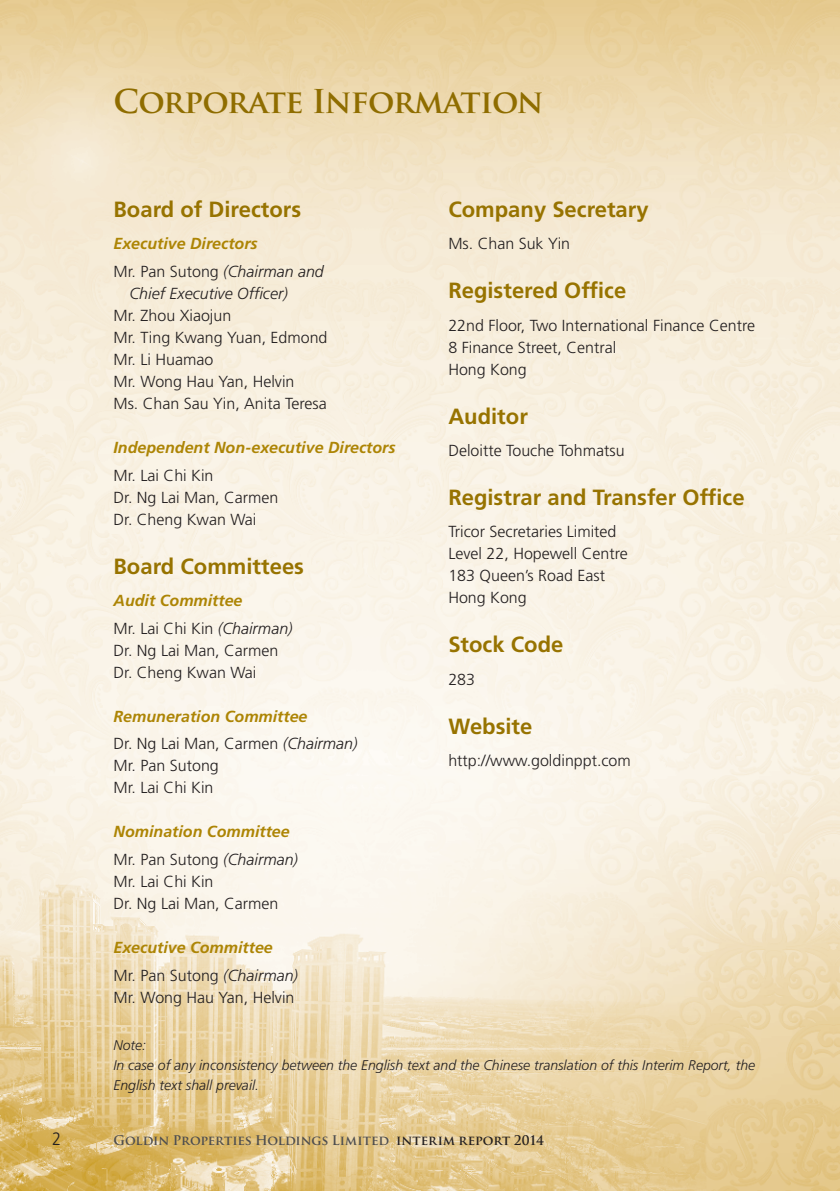
<style>
.page{position:relative;width:840px;height:1191px;background:#fff}
.page>*{position:absolute;margin:0;border:0;box-sizing:border-box;transform-origin:0 0}
.t1{font:700 32px "Trajan Pro";letter-spacing:-.025em;color:#8f6d00}
.t2{font:700 22px "Frutiger LT Std";color:#977300}
.t3{font:300 18px "Frutiger LT Std";color:#231f20;scale:.9 1}
.t4{font:300 16px/22px "Frutiger LT Std";color:#231f20}
.t5{font:italic 700 16px/27.6px "Frutiger LT Std";color:#ad8505}
.t6{font:italic 300 16px "Frutiger LT Std";color:#231f20}
.t7{font:italic 300 14px/20px "Frutiger LT Std";color:#231f20}
.t8{font:700 13px "Trajan Pro";letter-spacing:-.005em;color:#4d4d4f}
.s1{font-weight:300;font-style:normal;color:#231f20}
.s2{font-weight:300;color:#231f20}
.s3{color:#231f20}
</style>
<div class="page">
<img style="left:0;top:0;width:838px;height:1191px">
<h1 class="t1" style="left:113px;top:82px;width:431px">Corporate Information</h1>
<h2 class="t2" style="left:113px;top:196px;width:189px">Board of Directors</h2>
<p class="t5" style="left:113px;top:230px;width:212px">Executive Directors<br><span class="s1">Mr. Pan Sutong</span> <span class="s2">(Chairman and</span></p>
<p class="t6" style="left:129px;top:284px;width:160px">Chief Executive Officer)</p>
<p class="t4" style="left:113px;top:304px;width:215px">Mr. Zhou Xiaojun<br>Mr. Ting Kwang Yuan, Edmond<br>Mr. Li Huamao<br>Mr. Wong Hau Yan, Helvin<br>Ms. Chan Sau Yin, Anita Teresa</p>
<p class="t5" style="left:113px;top:433px;width:283px">Independent Non-executive Directors</p>
<p class="t4" style="left:113px;top:464px;width:166px">Mr. Lai Chi Kin<br>Dr. Ng Lai Man, Carmen<br>Dr. Cheng Kwan Wai</p>
<h2 class="t2" style="left:113px;top:553px;width:192px">Board Committees</h2>
<p class="t5" style="left:113px;top:586px;width:180px">Audit Committee<br><span class="s1">Mr. Lai Chi Kin</span> <span class="s2">(Chairman)</span></p>
<p class="t4" style="left:113px;top:639px;width:166px">Dr. Ng Lai Man, Carmen<br>Dr. Cheng Kwan Wai</p>
<p class="t5" style="left:113px;top:702px;width:245px">Remuneration Committee<br><span class="s1">Dr. Ng Lai Man, Carmen</span> <span class="s2">(Chairman)</span></p>
<p class="t4" style="left:113px;top:755px;width:107px">Mr. Pan Sutong<br>Mr. Lai Chi Kin</p>
<p class="t5" style="left:113px;top:818px;width:186px">Nomination Committee<br><span class="s1">Mr. Pan Sutong</span> <span class="s2">(Chairman)</span></p>
<p class="t4" style="left:113px;top:870px;width:166px">Mr. Lai Chi Kin<br>Dr. Ng Lai Man, Carmen</p>
<p class="t5" style="left:113px;top:933px;width:186px">Executive Committee<br><span class="s1">Mr. Pan Sutong</span> <span class="s2">(Chairman)</span></p>
<p class="t4" style="left:113px;top:986px;width:182px">Mr. Wong Hau Yan, Helvin</p>
<p class="t7" style="left:113px;top:1035px;width:642px">Note:<br>In case of any inconsistency between the English text and the Chinese translation of this Interim Report, the<br>English text shall prevail.</p>
<h2 class="t2" style="left:448px;top:196px;width:202px">Company Secretary</h2>
<p class="t4" style="left:448px;top:233px;width:123px">Ms. Chan Suk Yin</p>
<h2 class="t2" style="left:448px;top:277px;width:179px">Registered Office</h2>
<p class="t4" style="left:448px;top:314px;width:308px">22nd Floor, Two International Finance Centre<br>8 Finance Street, Central<br>Hong Kong</p>
<h2 class="t2" style="left:448px;top:403px;width:81px">Auditor</h2>
<p class="t4" style="left:448px;top:439px;width:178px">Deloitte Touche Tohmatsu</p>
<h2 class="t2" style="left:448px;top:484px;width:297px">Registrar and Transfer Office</h2>
<p class="t4" style="left:448px;top:521px;width:181px">Tricor Secretaries Limited<br>Level 22, Hopewell Centre<br>183 Queen’s Road East<br>Hong Kong</p>
<h2 class="t2" style="left:448px;top:631px;width:116px">Stock Code</h2>
<p class="t4" style="left:448px;top:668px;width:28px">283</p>
<h2 class="t2" style="left:448px;top:713px;width:85px">Website</h2>
<p class="t4" style="left:448px;top:749px;width:184px">http://www.goldinppt.com</p>
<p class="t3" style="left:52px;top:1128px;width:12px">2</p>
<p class="t8" style="left:113px;top:1132px;width:432px">Goldin Properties Holdings Limited <span class="s3">interim report 2014</span></p>
</div>
